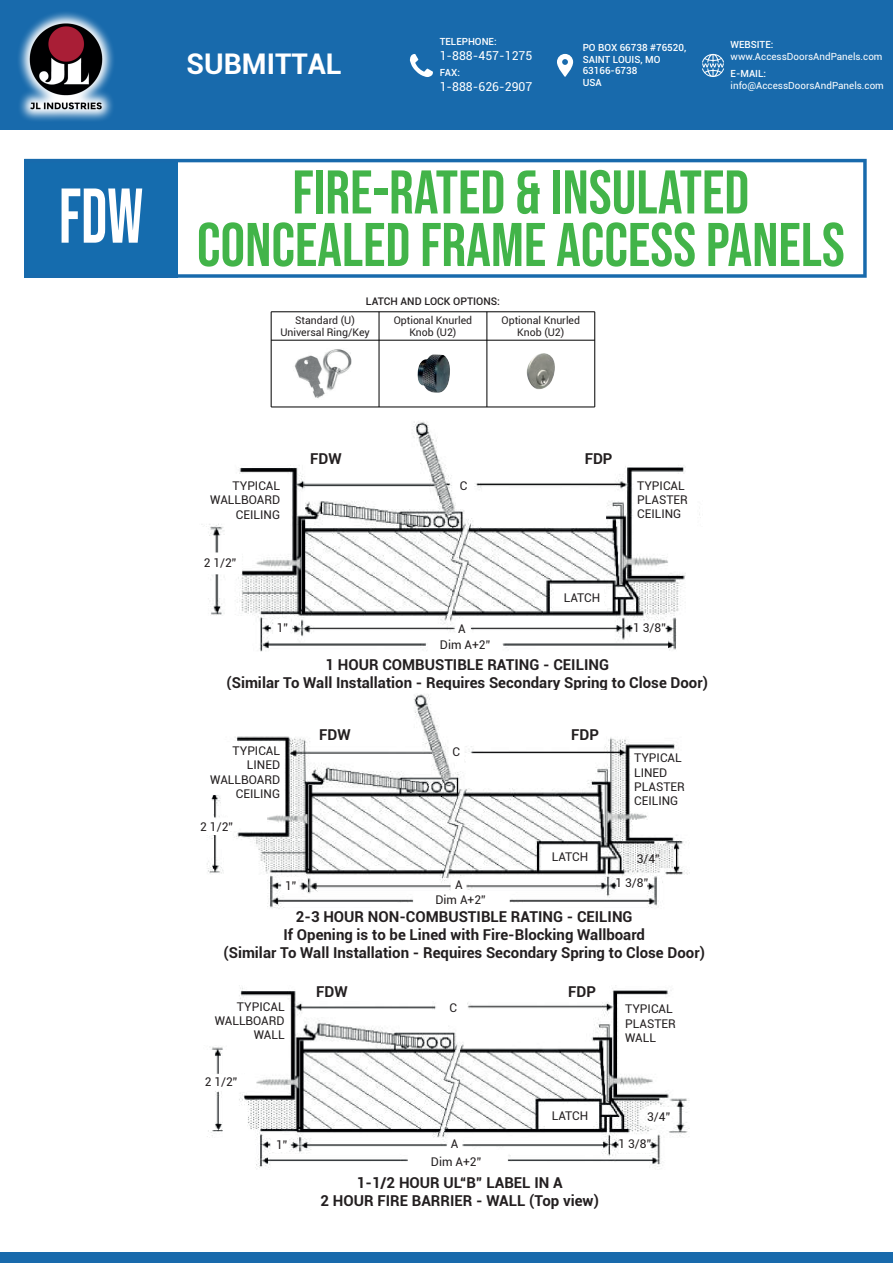
<style>
.page{position:relative;width:893px;height:1263px;background:#fff}
.page>*{position:absolute;margin:0;border:0;box-sizing:border-box;transform-origin:0 0}
.t1{font:77.4px "Bebas Neue";color:#fff;scale:.83 1}
.t2{font:61.5px/52.5px "Bebas Neue";color:#42b449;text-align:center}
.t3{font:700 28.5px "Roboto";color:#fff}
.t4{font:700 15px/18px "Roboto";color:#231f20;text-align:center}
.t5{font:12.3px "Roboto";color:#fff}
.t6{font:12px/14.4px "Roboto";color:#231f20}
.t7{font:10.5px/12.6px "Roboto";color:#231f20;text-align:center}
.t8{font:500 10.5px "Roboto";color:#231f20}
.t9{font:500 9.9px/11.9px "Roboto";color:#fff}
.t10{font:9.9px "Roboto";color:#fff}
</style>
<div class="page">
<img style="left:207px;top:985px;width:483px;height:184px">
<div style="left:0;top:1252px;width:893px;height:11px;background:#186aac"></div>
<div style="left:0;top:0;width:893px;height:130px;background:#186aac"></div>
<svg style="left:557px;top:54px;width:16px;height:23px"></svg>
<svg style="left:410px;top:54px;width:23px;height:23px"></svg>
<svg style="left:702px;top:54px;width:22px;height:23px"></svg>
<svg style="left:24px;top:159px;width:843px;height:119px"></svg>
<img style="left:18px;top:12px;width:96px;height:109px">
<img style="left:294px;top:349px;width:58px;height:50px">
<hr style="left:271px;top:311px;width:324px;height:1px;background:#000001">
<hr style="left:271px;top:312px;width:1px;height:95px;background:#000001">
<hr style="left:379px;top:312px;width:1px;height:95px;background:#000001">
<hr style="left:487px;top:312px;width:1px;height:95px;background:#000001">
<hr style="left:594px;top:312px;width:1px;height:95px;background:#000001">
<hr style="left:271px;top:340px;width:324px;height:1px;background:#000001">
<hr style="left:271px;top:407px;width:324px;height:1px;background:#000001">
<img style="left:417px;top:354px;width:33px;height:39px">
<img style="left:527px;top:353px;width:28px;height:37px">
<img style="left:201px;top:421px;width:500px;height:231px">
<img style="left:207px;top:694px;width:483px;height:215px">
<h1 class="t1" style="left:59px;top:172px;width:103px">FDw</h1>
<h3 class="t3" style="left:187px;top:43px;width:157px">SUBMITTAL</h3>
<p class="t9" style="left:440px;top:35px;width:59px">TELEPHONE:</p>
<p class="t5" style="left:440px;top:47px;width:94px">1-888-457-1275</p>
<p class="t9" style="left:440px;top:66px;width:22px">FAX:</p>
<p class="t5" style="left:440px;top:78px;width:94px">1-888-626-2907</p>
<p class="t9" style="left:583px;top:41px;width:105px">PO BOX 66738 #76520,<br>SAINT LOUIS, MO<br>63166-6738<br>USA</p>
<p class="t9" style="left:731px;top:39px;width:44px">WEBSITE:</p>
<p class="t10" style="left:731px;top:50px;width:153px">www.AccessDoorsAndPanels.com</p>
<p class="t9" style="left:731px;top:68px;width:37px">E-MAIL:</p>
<p class="t10" style="left:731px;top:79px;width:155px">info@AccessDoorsAndPanels.com</p>
<h2 class="t2" style="left:197px;top:165px;width:649px">FIRE-RATED &amp; INSULATED<br>CONCEALED FRAME ACCESS PANELS</h2>
<p class="t8" style="left:366px;top:294px;width:136px">LATCH AND LOCK OPTIONS:</p>
<p class="t7" style="left:280px;top:313px;width:91px">Standard (U)<br>Universal Ring/Key</p>
<p class="t7" style="left:394px;top:313px;width:80px">Optional Knurled<br>Knob (U2)</p>
<p class="t7" style="left:502px;top:313px;width:80px">Optional Knurled<br>Knob (U2)</p>
<p class="t6" style="left:210px;top:478px;width:71px;text-align:right">TYPICAL<br>WALLBOARD<br>CEILING</p>
<p class="t6" style="left:204px;top:555px;width:34px">2 1/2”</p>
<p class="t6" style="left:277px;top:620px;width:13px">1”</p>
<p class="t4" style="left:310px;top:449px;width:33px">FDW</p>
<p class="t6" style="left:460px;top:478px;width:9px">C</p>
<p class="t6" style="left:458px;top:621px;width:9px">A</p>
<p class="t6" style="left:440px;top:637px;width:52px">Dim A+2”</p>
<p class="t4" style="left:585px;top:449px;width:29px">FDP</p>
<p class="t6" style="left:637px;top:478px;width:52px">TYPICAL<br>PLASTER<br>CEILING</p>
<p class="t6" style="left:564px;top:590px;width:38px">LATCH</p>
<p class="t6" style="left:633px;top:620px;width:34px">1 3/8”</p>
<p class="t4" style="left:227px;top:655px;width:483px">1 HOUR COMBUSTIBLE RATING - CEILING<br>(Similar To Wall Installation - Requires Secondary Spring to Close Door)</p>
<p class="t6" style="left:210px;top:743px;width:71px;text-align:right">TYPICAL<br>LINED<br>WALLBOARD<br>CEILING</p>
<p class="t6" style="left:200px;top:819px;width:34px">2 1/2”</p>
<p class="t6" style="left:285px;top:878px;width:13px">1”</p>
<p class="t4" style="left:319px;top:725px;width:33px">FDW</p>
<p class="t6" style="left:452px;top:744px;width:9px">C</p>
<p class="t6" style="left:455px;top:877px;width:9px">A</p>
<p class="t6" style="left:435px;top:892px;width:52px">Dim A+2”</p>
<p class="t4" style="left:571px;top:725px;width:29px">FDP</p>
<p class="t6" style="left:634px;top:750px;width:52px">TYPICAL<br>LINED<br>PLASTER<br>CEILING</p>
<p class="t6" style="left:552px;top:849px;width:38px">LATCH</p>
<p class="t6" style="left:615px;top:845px;width:46px;line-height:24.9px;text-indent:21px">3/4”<br>1 3/8”</p>
<p class="t4" style="left:224px;top:907px;width:483px">2-3 HOUR NON-COMBUSTIBLE RATING - CEILING<br>If Opening is to be Lined with Fire-Blocking Wallboard<br>(Similar To Wall Installation - Requires Secondary Spring to Close Door)</p>
<p class="t6" style="left:215px;top:999px;width:71px;text-align:right">TYPICAL<br>WALLBOARD<br>WALL</p>
<p class="t6" style="left:205px;top:1074px;width:34px">2 1/2”</p>
<p class="t6" style="left:276px;top:1137px;width:13px">1”</p>
<p class="t4" style="left:316px;top:982px;width:33px">FDW</p>
<p class="t6" style="left:449px;top:1000px;width:9px">C</p>
<p class="t4" style="left:568px;top:982px;width:29px">FDP</p>
<p class="t6" style="left:625px;top:1001px;width:52px">TYPICAL<br>PLASTER<br>WALL</p>
<p class="t6" style="left:451px;top:1136px;width:9px">A</p>
<p class="t6" style="left:431px;top:1154px;width:52px">Dim A+2”</p>
<p class="t6" style="left:552px;top:1108px;width:38px">LATCH</p>
<p class="t4" style="left:321px;top:1173px;width:280px">1-1/2 HOUR UL“B” LABEL IN A<br>2 HOUR FIRE BARRIER - WALL (Top view)</p>
<p class="t6" style="left:647px;top:1109px;width:24px">3/4”</p>
<p class="t6" style="left:618px;top:1136px;width:34px">1 3/8”</p>
</div>
